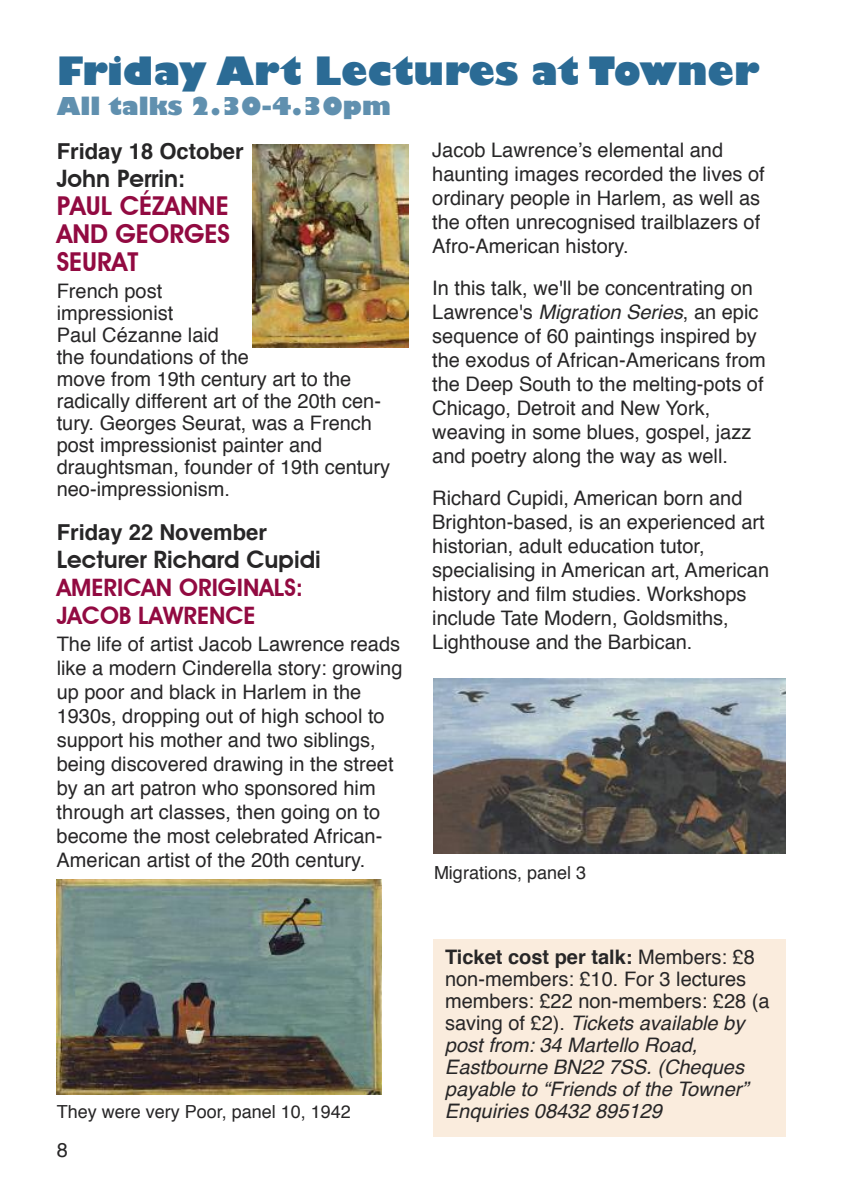
<style>
.page{position:relative;width:842px;height:1191px;background:#fff}
.page>*{position:absolute;margin:0;border:0;box-sizing:border-box;transform-origin:0 0}
.t1{font:800 38px "Gill Sans";color:#2b6b95}
.t2{font:600 26px/28px "Avant Garde IT Cby BT";color:#920a41;text-align:justify}
.t3{font:600 24px "Avant Garde IT Cby BT";color:#272627}
.t4{font:600 24px/28px "Avant Garde IT Cby BT";color:#920a41}
.t5{font:800 24px "Gill Sans";color:#6090af}
.t6{font:700 22px "Helvetica";color:#272627}
.t7{font:20px/24px "Helvetica";color:#272627}
.t8{font:italic 20px/22px "Helvetica";color:#272627}
.t9{font:18px "Helvetica";color:#272627}
.s1{font-style:italic}
.s2{font-weight:700;font-style:normal}
.s3{font-style:normal}
</style>
<div class="page">
<div style="left:433px;top:938px;width:352px;height:198px;background:#faecdd"></div>
<svg style="left:252px;top:347px;width:156px;height:1px"></svg>
<img style="left:252px;top:145px;width:156px;height:202px">
<img style="left:57px;top:879px;width:324px;height:215px">
<img style="left:433px;top:678px;width:352px;height:175px">
<h1 class="t1" style="left:57px;top:48px;width:704px">Friday Art Lectures at Towner</h1>
<p class="t5" style="left:57px;top:92px;width:336px">All talks 2.30-4.30pm</p>
<p class="t6" style="left:57px;top:142px;width:189px">Friday 18 October</p>
<p class="t3" style="left:57px;top:164px;width:130px">JOHN PERRIN:</p>
<h2 class="t2" style="left:57px;top:191px;width:175px">PAUL CÉZANNE AND GEORGES SEURAT</h2>
<p class="t7" style="left:57px;top:282px;width:335px;line-height:22px">French post<br>impressionist<br>Paul Cézanne laid<br>the foundations of the<br>move from 19th century art to the radically different art of the 20th cen&shy;tury. Georges Seurat, was a French post impressionist painter and draughtsman, founder of 19th century neo-impressionism.</p>
<p class="t6" style="left:57px;top:523px;width:212px">Friday 22 November</p>
<p class="t3" style="left:57px;top:545px;width:266px">LECTURER RICHARD CUPIDI</p>
<p class="t4" style="left:57px;top:574px;width:248px">AMERICAN ORIGINALS:<br>JACOB LAWRENCE</p>
<p class="t7" style="left:57px;top:634px;width:347px">The life of artist Jacob Lawrence reads like a modern Cinderella story: growing up poor and black in Harlem in the 1930s, dropping out of high school to support his mother and two siblings, being discovered drawing in the street by an art patron who sponsored him through art classes, then going on to become the most celebrated African-American artist of the 20th century.</p>
<p class="t9" style="left:57px;top:1104px;width:296px">They were very Poor, panel 10, 1942</p>
<p class="t7" style="left:57px;top:1139px;width:13px">8</p>
<p class="t7" style="left:432px;top:140px;width:334px">Jacob Lawrence’s elemental and haunting images recorded the lives of ordinary people in Harlem, as well as the often unrecognised trailblazers of Afro-American history.</p>
<p class="t7" style="left:432px;top:278px;width:335px">In this talk, we'll be concentrating on Lawrence's <span class="s1">Migration Series</span>, an epic sequence of 60 paintings inspired by the exodus of African-Americans from the Deep South to the melting-pots of Chicago, Detroit and New York, weaving in some blues, gospel, jazz and poetry along the way as well.</p>
<p class="t7" style="left:432px;top:488px;width:338px">Richard Cupidi, American born and Brighton-based, is an experienced art historian, adult education tutor, specialising in American art, American history and film studies. Workshops include Tate Modern, Goldsmiths, Lighthouse and the Barbican.</p>
<p class="t9" style="left:434px;top:865px;width:154px">Migrations, panel 3</p>
<p class="t8" style="left:445px;top:947px;width:326px"><span class="s2">Ticket cost per talk:</span> <span class="s3">Members: £8 non-members: £10. For 3 lectures members: £22 non-members: £28 (a saving of £2).</span> Tickets available by post from: 34 Martello Road,<br>Eastbourne BN22 7SS. (Cheques payable to “Friends of the Towner”<br>Enquiries 08432 895129</p>
</div>
